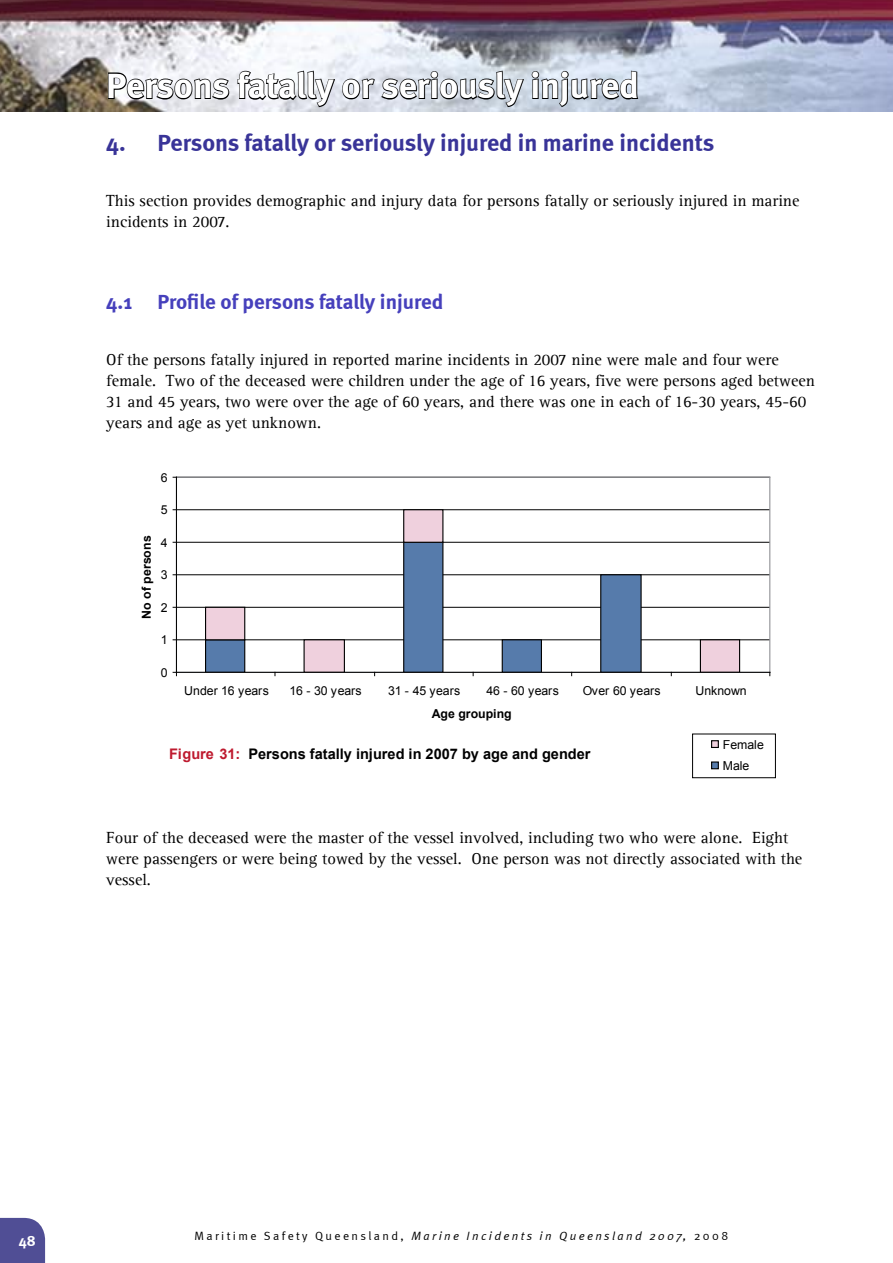
<style>
.page{position:relative;width:893px;height:1263px;background:#fff}
.page>*{position:absolute;margin:0;border:0;box-sizing:border-box;transform-origin:0 0}
.t1{font:700 36px "Meta";color:#fff}
.t2{font:700 24px "Meta";color:#393498}
.t3{font:700 21px "Meta";color:#4640bc}
.t4{font:16.5px/21px "Agfa Rotis Serif";color:#000}
.t5{font:700 15px "Meta";color:#fff}
.t6{font:700 14.55px "Arial";color:#000}
.t7{font:12.3px/21.3px "Arial";color:#000}
.t8{font:700 12.3px "Arial";color:#000}
.t9{font:italic 12px "Meta Normal";letter-spacing:.2em;color:#000}
.s1{color:#be1a2f}
.s2{font-style:normal}
</style>
<div class="page">
<img style="left:0;top:0;width:893px;height:111px">
<div style="left:0;top:1218px;width:45px;height:45px;background:#504e95"></div>
<svg style="left:172px;top:476px;width:599px;height:200px"></svg>
<div style="left:693px;top:734px;width:82px;height:44px;border:1px solid #000"></div>
<svg style="left:713px;top:742px;width:4px;height:4px"></svg>
<div style="left:711px;top:740px;width:8px;height:8px;border:1px solid #000"></div>
<div style="left:712px;top:762px;width:6px;height:7px;background:#567bab"></div>
<div style="left:711px;top:761px;width:8px;height:8px;border:1px solid #000"></div>
<svg style="left:107px;top:72px;width:123px;height:29px"></svg>
<svg style="left:237px;top:70px;width:288px;height:38px;background:#b0b4bb"></svg>
<svg style="left:531px;top:70px;width:108px;height:38px;background:#9fa8b3"></svg>
<h1 class="t1" style="left:106px;top:64px;width:534px">Persons fatally or seriously injured</h1>
<h2 class="t2" style="left:106px;top:128px;width:609px">4. Persons fatally or seriously injured in marine incidents</h2>
<p class="t4" style="left:106px;top:190px;width:695px">This section provides demographic and injury data for persons fatally or seriously injured in marine incidents in 2007.</p>
<p class="t3" style="left:106px;top:290px;width:338px">4.1 Profile of persons fatally injured</p>
<p class="t4" style="left:106px;top:349px;width:710px">Of the persons fatally injured in reported marine incidents in 2007 nine were male and four were female. Two of the deceased were children under the age of 16 years, five were persons aged between 31 and 45 years, two were over the age of 60 years, and there was one in each of 16-30 years, 45-60 years and age as yet unknown.</p>
<p class="t7" style="left:161px;top:467px;width:8px">6</p>
<p class="t7" style="left:161px;top:499px;width:8px">5</p>
<p class="t8" style="left:138px;top:618px;width:84px;rotate:-90deg">No of persons</p>
<p class="t7" style="left:161px;top:532px;width:8px">4</p>
<p class="t7" style="left:161px;top:564px;width:8px">3</p>
<p class="t7" style="left:161px;top:597px;width:8px">2</p>
<p class="t7" style="left:161px;top:629px;width:8px">1</p>
<p class="t7" style="left:161px;top:662px;width:8px">0</p>
<p class="t7" style="left:184px;top:680px;width:86px">Under 16 years</p>
<p class="t7" style="left:290px;top:680px;width:74px">16 - 30 years</p>
<p class="t7" style="left:388px;top:680px;width:74px">31 - 45 years</p>
<p class="t7" style="left:487px;top:680px;width:74px">46 - 60 years</p>
<p class="t7" style="left:583px;top:680px;width:79px">Over 60 years</p>
<p class="t7" style="left:695px;top:680px;width:53px">Unknown</p>
<p class="t8" style="left:432px;top:706px;width:82px">Age grouping</p>
<p class="t6" style="left:169px;top:744px;width:423px"><span class="s1">Figure 31:</span> Persons fatally injured in 2007 by age and gender</p>
<p class="t7" style="left:723px;top:734px;width:43px">Female<br>Male</p>
<p class="t4" style="left:106px;top:827px;width:697px">Four of the deceased were the master of the vessel involved, including two who were alone. Eight were passengers or were being towed by the vessel. One person was not directly associated with the vessel.</p>
<p class="t5" style="left:19px;top:1231px;width:18px">48</p>
<p class="t9" style="left:195px;top:1229px;width:535px"><span class="s2">Maritime Safety Queensland,</span> Marine Incidents in Queensland 2007, <span class="s2">2008</span></p>
</div>
